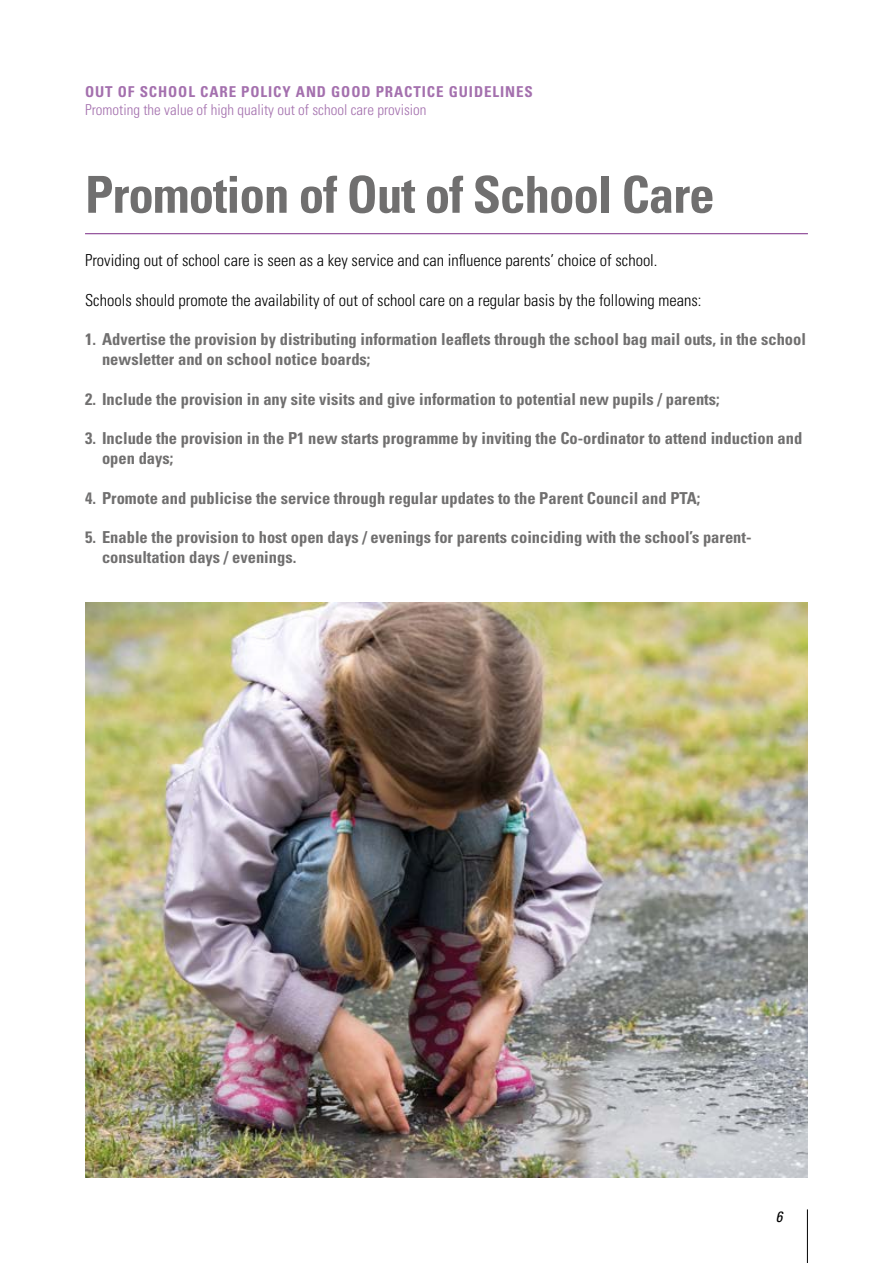
<style>
.page{position:relative;width:893px;height:1263px;background:#fff}
.page>*{position:absolute;margin:0;border:0;box-sizing:border-box;transform-origin:0 0}
.t1{font:700 condensed 51px "Univers";letter-spacing:-.02em;color:#706f6f}
.t2{font:700 condensed 16.5px/19.8px "Univers";color:#706f6f}
.t3{font:300 condensed 16.5px "Univers";color:#000}
.t4{font:300 condensed 15px "Univers";color:#a470ae}
.t5{font:700 condensed 15px "Univers";letter-spacing:.06em;color:#a470ae}
.t6{font:italic condensed 15px "Univers";color:#000}
</style>
<div class="page">
<hr style="left:85px;top:233px;width:723px;height:1px;background:#82368c">
<img style="left:85px;top:602px;width:723px;height:576px">
<hr style="left:807px;top:1209px;width:1px;height:54px;background:#000">
<p class="t5" style="left:85px;top:82px;width:449px">OUT OF SCHOOL CARE POLICY AND GOOD PRACTICE GUIDELINES</p>
<p class="t4" style="left:85px;top:100px;width:343px">Promoting the value of high quality out of school care provision</p>
<h1 class="t1" style="left:85px;top:163px;width:631px">Promotion of Out of School Care</h1>
<p class="t3" style="left:85px;top:250px;width:574px">Providing out of school care is seen as a key service and can influence parents’ choice of school.</p>
<p class="t3" style="left:85px;top:290px;width:618px">Schools should promote the availability of out of school care on a regular basis by the following means:</p>
<p class="t2" style="left:102px;top:329px;width:705px;text-indent:-17px">1. Advertise the provision by distributing information leaflets through the school bag mail outs, in the school newsletter and on school notice boards;</p>
<p class="t2" style="left:85px;top:389px;width:636px">2. Include the provision in any site visits and give information to potential new pupils / parents;</p>
<p class="t2" style="left:102px;top:428px;width:702px;text-indent:-17px">3. Include the provision in the P1 new starts programme by inviting the Co-ordinator to attend induction and open days;</p>
<p class="t2" style="left:85px;top:488px;width:617px">4. Promote and publicise the service through regular updates to the Parent Council and PTA;</p>
<p class="t2" style="left:102px;top:527px;width:651px;text-indent:-17px">5. Enable the provision to host open days / evenings for parents coinciding with the school’s parent&shy;consultation days / evenings.</p>
<p class="t6" style="left:776px;top:1207px;width:8px">6</p>
</div>
